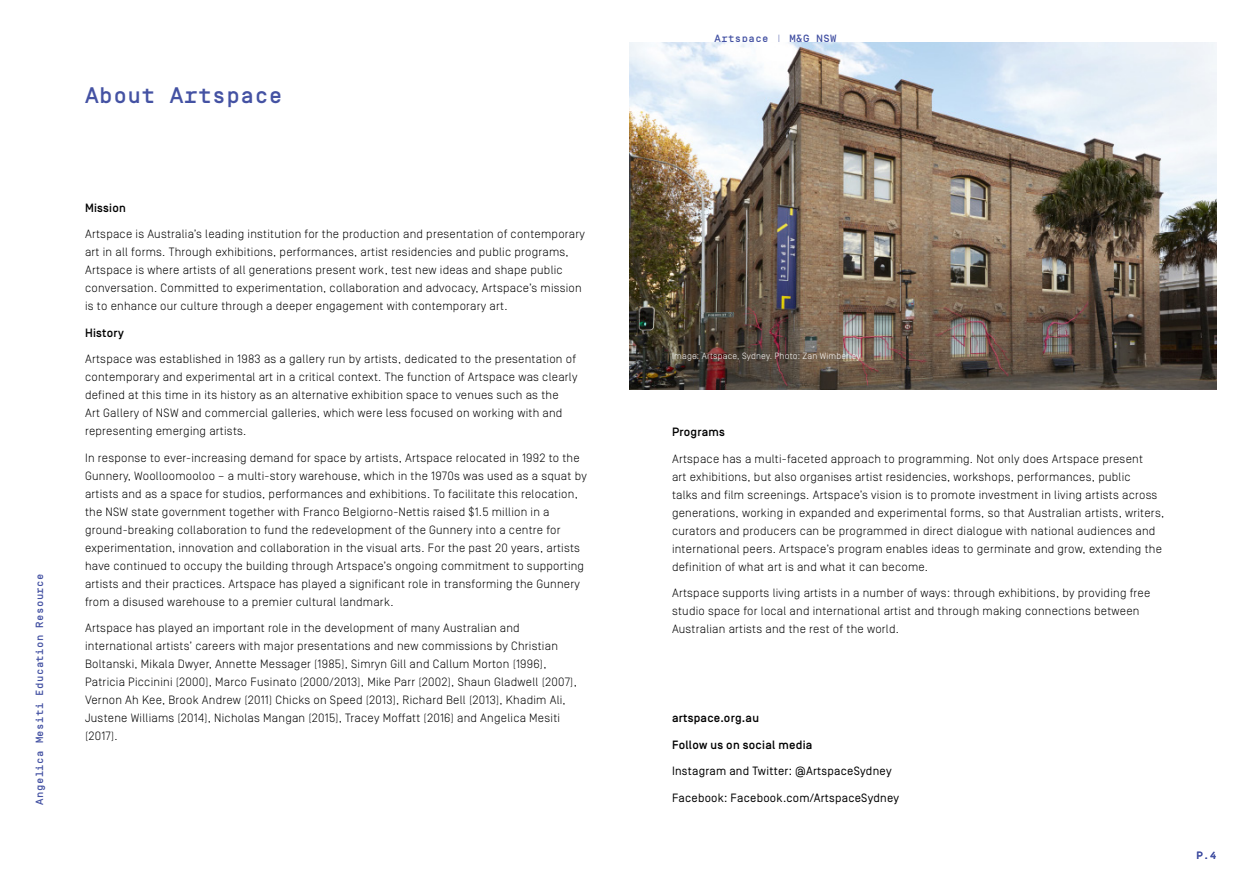
<style>
.page{position:relative;width:1259px;height:893px;background:#fff}
.page>*{position:absolute;margin:0;border:0;box-sizing:border-box;transform-origin:0 0}
.t1{font:500 22.5px "Simplon Mono";letter-spacing:.02em;color:#4452a3}
.t2{font:300 12px/18px "Simplon Norm";letter-spacing:.02em;color:#000}
.t3{font:12px "Simplon Norm";letter-spacing:.02em;color:#000}
.t4{font:500 12px "Simplon Norm";letter-spacing:.02em;color:#000}
.t5{font:500 10.5px "Simplon Mono";letter-spacing:.04em;color:#4452a3}
.t6{font:300 9px "Simplon Norm";letter-spacing:.02em;color:#fff}
</style>
<div class="page">
<img style="left:629px;top:43px;width:587px;height:347px">
<p class="t5" style="left:34px;top:804px;width:232px;rotate:-90deg">Angelica Mesiti Education Resource</p>
<h1 class="t1" style="left:85px;top:83px;width:199px">About Artspace</h1>
<p class="t4" style="left:85px;top:201px;width:42px">Mission</p>
<p class="t2" style="left:85px;top:225px;width:501px">Artspace is Australia’s leading institution for the production and presentation of contemporary art in all forms. Through exhibitions, performances, artist residencies and public programs, Artspace is where artists of all generations present work, test new ideas and shape public conversation. Committed to experimentation, collaboration and advocacy, Artspace’s mission is to enhance our culture through a deeper engagement with contemporary art.</p>
<p class="t4" style="left:85px;top:326px;width:40px">History</p>
<p class="t2" style="left:85px;top:350px;width:494px">Artspace was established in 1983 as a gallery run by artists, dedicated to the presentation of contemporary and experimental art in a critical context. The function of Artspace was clearly defined at this time in its history as an alternative exhibition space to venues such as the<br>Art Gallery of NSW and commercial galleries, which were less focused on working with and representing emerging artists.</p>
<p class="t2" style="left:85px;top:449px;width:503px">In response to ever-increasing demand for space by artists, Artspace relocated in 1992 to the Gunnery, Woolloomooloo – a multi-story warehouse, which in the 1970s was used as a squat by artists and as a space for studios, performances and exhibitions. To facilitate this relocation, the NSW state government together with Franco Belgiorno-Nettis raised $1.5 million in a ground-breaking collaboration to fund the redevelopment of the Gunnery into a centre for experimentation, innovation and collaboration in the visual arts. For the past 20 years, artists have continued to occupy the building through Artspace’s ongoing commitment to supporting artists and their practices. Artspace has played a significant role in transforming the Gunnery from a disused warehouse to a premier cultural landmark.</p>
<p class="t2" style="left:85px;top:619px;width:493px">Artspace has played an important role in the development of many Australian and international artists’ careers with major presentations and new commissions by Christian Boltanski, Mikala Dwyer, Annette Messager (1985), Simryn Gill and Callum Morton (1996), Patricia Piccinini (2000), Marco Fusinato (2000/2013), Mike Parr (2002), Shaun Gladwell (2007), Vernon Ah Kee, Brook Andrew (2011) Chicks on Speed (2013), Richard Bell (2013), Khadim Ali, Justene Williams (2014), Nicholas Mangan (2015), Tracey Moffatt (2016) and Angelica Mesiti (2017).</p>
<p class="t5" style="left:714px;top:33px;width:124px">Artspace | M&amp;G NSW</p>
<p class="t6" style="left:672px;top:351px;width:190px">Image: Artspace, Sydney. Photo: Zan Wimberley</p>
<p class="t4" style="left:672px;top:425px;width:54px">Programs</p>
<p class="t2" style="left:672px;top:449px;width:494px">Artspace has a multi-faceted approach to programming. Not only does Artspace present<br>art exhibitions, but also organises artist residencies, workshops, performances, public<br>talks and film screenings. Artspace’s vision is to promote investment in living artists across generations, working in expanded and experimental forms, so that Australian artists, writers, curators and producers can be programmed in direct dialogue with national audiences and international peers. Artspace’s program enables ideas to germinate and grow, extending the definition of what art is and what it can become.</p>
<p class="t2" style="left:672px;top:584px;width:480px">Artspace supports living artists in a number of ways: through exhibitions, by providing free studio space for local and international artist and through making connections between<br>Australian artists and the rest of the world.</p>
<p class="t4" style="left:672px;top:711px;width:88px">artspace.org.au</p>
<p class="t4" style="left:672px;top:738px;width:142px">Follow us on social media</p>
<p class="t3" style="left:672px;top:764px;width:221px">Instagram and Twitter: @ArtspaceSydney</p>
<p class="t3" style="left:672px;top:791px;width:229px">Facebook: Facebook.com/ArtspaceSydney</p>
<p class="t5" style="left:1196px;top:850px;width:21px">P.4</p>
</div>
